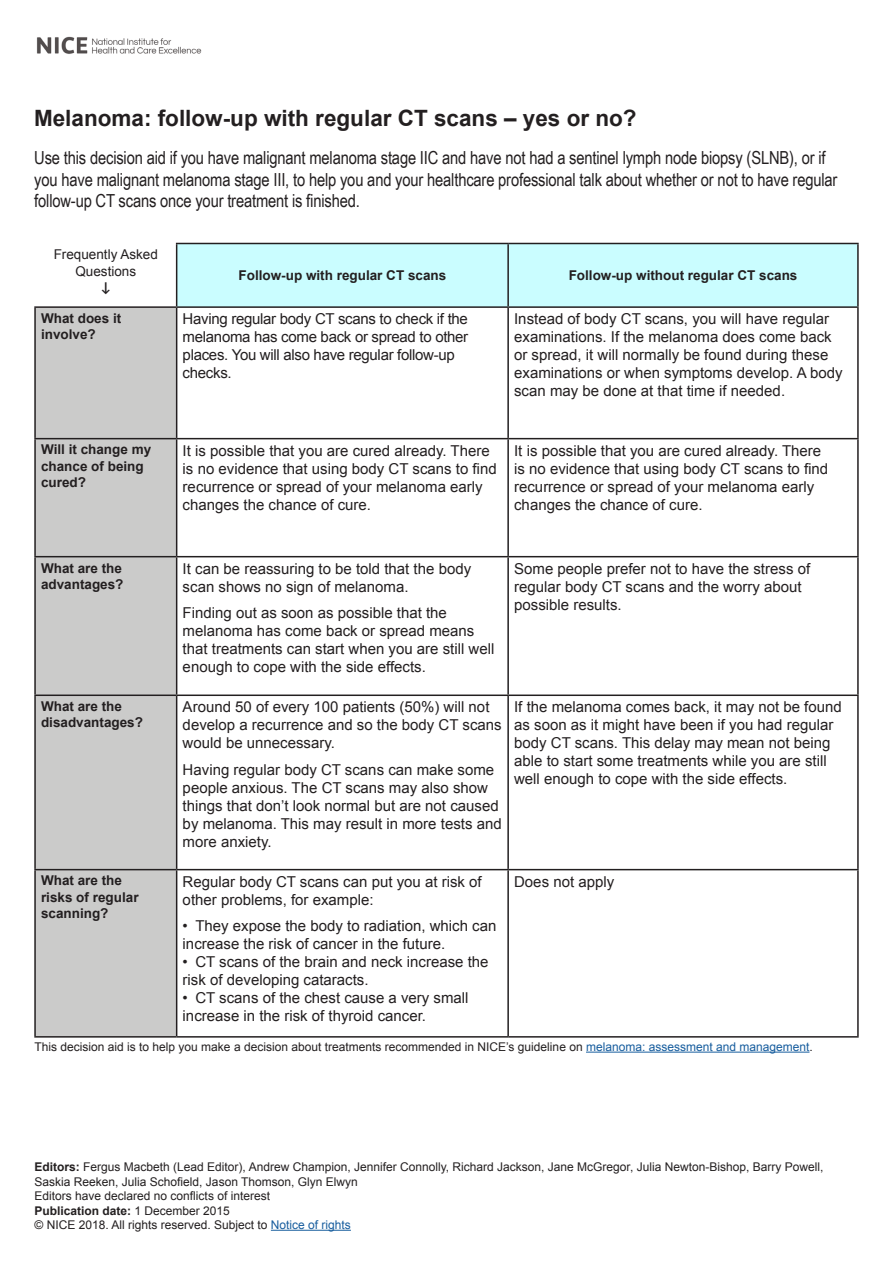
<style>
.page{position:relative;width:893px;height:1263px;background:#fff}
.page>*{position:absolute;margin:0;border:0;box-sizing:border-box;transform-origin:0 0}
.Heading{font:700 22.5px "Arial";color:#231f20}
.Body_paragraph{font:18px/21.6px "Arial Narrow";letter-spacing:-.01em;color:#231f20}
.Table_paragraph{font:15px/18px "Arial";color:#231f20}
.Table_paragraph-2{font:15px/18px "Arial";letter-spacing:-.02em;color:#231f20}
.Table_paragraph_bold{font:700 13.5px/16.2px "Arial";color:#231f20}
.Table_paragraph_bold-2{font:13.5px/16.5px "Arial";color:#231f20;text-align:center}
.t1{font:12px/14.4px "Arial";color:#231f20}
.t2{font:700 12px "Arial";color:#231f20}
.s1{font-family:"Lato";font-weight:700}
.s2{color:#175d9e}
.s3{font-weight:700}
.s4{font-weight:400}
</style>
<div class="page">
<div style="left:177px;top:244px;width:680px;height:62px;background:#cafdff"></div>
<div style="left:36px;top:308px;width:140px;height:728px;background:#cbcbca"></div>
<hr style="left:176px;top:243px;width:332px;height:1px;background:#231f20">
<hr style="left:176px;top:244px;width:1px;height:62px;background:#231f20">
<hr style="left:508px;top:243px;width:351px;height:1px;background:#231f20">
<hr style="left:507px;top:244px;width:2px;height:62px;background:#231f20">
<hr style="left:857px;top:244px;width:2px;height:62px;background:#231f20">
<hr style="left:34px;top:306px;width:143px;height:2px;background:#231f20">
<hr style="left:34px;top:308px;width:2px;height:130px;background:#231f20">
<hr style="left:177px;top:306px;width:331px;height:2px;background:#231f20">
<hr style="left:176px;top:308px;width:1px;height:130px;background:#231f20">
<hr style="left:508px;top:306px;width:351px;height:2px;background:#231f20">
<hr style="left:507px;top:308px;width:2px;height:130px;background:#231f20">
<hr style="left:857px;top:308px;width:2px;height:130px;background:#231f20">
<hr style="left:34px;top:438px;width:143px;height:1px;background:#231f20">
<hr style="left:34px;top:439px;width:2px;height:117px;background:#231f20">
<hr style="left:177px;top:438px;width:331px;height:1px;background:#231f20">
<hr style="left:176px;top:439px;width:1px;height:117px;background:#231f20">
<hr style="left:508px;top:438px;width:351px;height:1px;background:#231f20">
<hr style="left:507px;top:439px;width:2px;height:117px;background:#231f20">
<hr style="left:857px;top:439px;width:2px;height:117px;background:#231f20">
<hr style="left:34px;top:556px;width:143px;height:1px;background:#231f20">
<hr style="left:34px;top:557px;width:2px;height:137px;background:#231f20">
<hr style="left:177px;top:556px;width:331px;height:1px;background:#231f20">
<hr style="left:176px;top:557px;width:1px;height:137px;background:#231f20">
<hr style="left:508px;top:556px;width:351px;height:1px;background:#231f20">
<hr style="left:507px;top:557px;width:2px;height:137px;background:#231f20">
<hr style="left:857px;top:557px;width:2px;height:137px;background:#231f20">
<hr style="left:34px;top:694px;width:143px;height:2px;background:#231f20">
<hr style="left:34px;top:696px;width:2px;height:173px;background:#231f20">
<hr style="left:177px;top:694px;width:331px;height:2px;background:#231f20">
<hr style="left:176px;top:696px;width:1px;height:173px;background:#231f20">
<hr style="left:508px;top:694px;width:351px;height:2px;background:#231f20">
<hr style="left:507px;top:696px;width:2px;height:173px;background:#231f20">
<hr style="left:857px;top:696px;width:2px;height:173px;background:#231f20">
<hr style="left:34px;top:869px;width:143px;height:1px;background:#231f20">
<hr style="left:34px;top:870px;width:2px;height:166px;background:#231f20">
<hr style="left:177px;top:869px;width:331px;height:1px;background:#231f20">
<hr style="left:176px;top:870px;width:1px;height:166px;background:#231f20">
<hr style="left:508px;top:869px;width:351px;height:1px;background:#231f20">
<hr style="left:507px;top:870px;width:2px;height:166px;background:#231f20">
<hr style="left:857px;top:870px;width:2px;height:166px;background:#231f20">
<hr style="left:34px;top:1036px;width:143px;height:1px;background:#231f20">
<hr style="left:177px;top:1036px;width:331px;height:1px;background:#231f20">
<hr style="left:508px;top:1036px;width:351px;height:1px;background:#231f20">
<hr style="left:271px;top:1230px;width:80px;height:1px;background:#175d9e">
<hr style="left:586px;top:1052px;width:223px;height:1px;background:#175d9e">
<img style="left:36px;top:36px;width:166px;height:18px">
<p class="Heading" style="left:34px;top:103px;width:604px">Melanoma: follow-up with regular CT scans – yes or no?</p>
<p class="Body_paragraph" style="left:34px;top:146px;width:805px">Use this decision aid if you have malignant melanoma stage IIC and have not had a sentinel lymph node biopsy (SLNB), or if you have malignant melanoma stage III, to help you and your healthcare professional talk about whether or not to have regular follow-up CT scans once your treatment is finished.</p>
<p class="Table_paragraph_bold-2" style="left:54px;top:246px;width:106px">Frequently Asked</p>
<p class="Table_paragraph_bold-2" style="left:75px;top:263px;width:62px">Questions <span class="s1">↓</span></p>
<p class="Table_paragraph_bold" style="left:238px;top:268px;width:209px">Follow-up with regular CT scans</p>
<p class="Table_paragraph_bold" style="left:569px;top:268px;width:230px">Follow-up without regular CT scans</p>
<p class="Table_paragraph_bold" style="left:41px;top:310px;width:82px">What does it involve?</p>
<p class="Table_paragraph-2" style="left:183px;top:310px;width:287px">Having regular body CT scans to check if the melanoma has come back or spread to other places. You will also have regular follow-up checks.</p>
<p class="Table_paragraph" style="left:514px;top:310px;width:330px">Instead of body CT scans, you will have regular examinations. If the melanoma does come back or spread, it will normally be found during these examinations or when symptoms develop. A body scan may be done at that time if needed.</p>
<p class="Table_paragraph_bold" style="left:41px;top:442px;width:112px">Will it change my chance of being cured?</p>
<p class="Table_paragraph" style="left:183px;top:441px;width:316px">It is possible that you are cured already. There is no evidence that using body CT scans to find recurrence or spread of your melanoma early changes the chance of cure.</p>
<p class="Table_paragraph" style="left:514px;top:441px;width:316px">It is possible that you are cured already. There is no evidence that using body CT scans to find recurrence or spread of your melanoma early changes the chance of cure.</p>
<p class="Table_paragraph_bold" style="left:41px;top:560px;width:83px">What are the</p>
<p class="Table_paragraph_bold" style="left:41px;top:576px;width:84px">advantages?</p>
<p class="Table_paragraph" style="left:183px;top:559px;width:290px">It can be reassuring to be told that the body scan shows no sign of melanoma.</p>
<p class="Table_paragraph" style="left:183px;top:604px;width:313px">Finding out as soon as possible that the melanoma has come back or spread means that treatments can start when you are still well enough to cope with the side effects.</p>
<p class="Table_paragraph_bold" style="left:41px;top:699px;width:104px">What are the disadvantages?</p>
<p class="Table_paragraph" style="left:183px;top:698px;width:321px">Around 50 of every 100 patients (50%) will not develop a recurrence and so the body CT scans would be unnecessary.</p>
<p class="Table_paragraph" style="left:183px;top:761px;width:321px">Having regular body CT scans can make some people anxious. The CT scans may also show things that don’t look normal but are not caused by melanoma. This may result in more tests and more anxiety.</p>
<p class="Table_paragraph_bold" style="left:41px;top:873px;width:99px">What are the risks of regular scanning?</p>
<p class="Table_paragraph" style="left:183px;top:872px;width:301px">Regular body CT scans can put you at risk of other problems, for example:</p>
<p class="Table_paragraph" style="left:183px;top:917px;width:315px">• They expose the body to radiation, which can increase the risk of cancer in the future.</p>
<p class="Table_paragraph" style="left:183px;top:953px;width:307px">• CT scans of the brain and neck increase the risk of developing cataracts.</p>
<p class="Table_paragraph" style="left:183px;top:989px;width:287px">• CT scans of the chest cause a very small increase in the risk of thyroid cancer.</p>
<p class="Table_paragraph" style="left:514px;top:559px;width:297px">Some people prefer not to have the stress of regular body CT scans and the worry about possible results.</p>
<p class="Table_paragraph" style="left:514px;top:698px;width:329px">If the melanoma comes back, it may not be found as soon as it might have been if you had regular body CT scans. This delay may mean not being able to start some treatments while you are still well enough to cope with the side effects.</p>
<p class="Table_paragraph" style="left:514px;top:872px;width:102px">Does not apply</p>
<p class="t1" style="left:35px;top:1039px;width:780px">This decision aid is to help you make a decision about treatments recommended in NICE’s guideline on <span class="s2">melanoma: assessment and management</span>.</p>
<p class="t1" style="left:35px;top:1160px;width:790px"><span class="s3">Editors:</span> Fergus Macbeth (Lead Editor), Andrew Champion, Jennifer Connolly, Richard Jackson, Jane McGregor, Julia Newton-Bishop, Barry Powell,<br>Saskia Reeken, Julia Schofield, Jason Thomson, Glyn Elwyn</p>
<p class="t1" style="left:35px;top:1189px;width:237px">Editors have declared no conflicts of interest</p>
<p class="t2" style="left:35px;top:1202px;width:197px">Publication date: <span class="s4">1 December 2015</span></p>
<p class="t1" style="left:35px;top:1218px;width:318px">© NICE 2018. All rights reserved. Subject to <span class="s2">Notice of rights</span></p>
</div>
